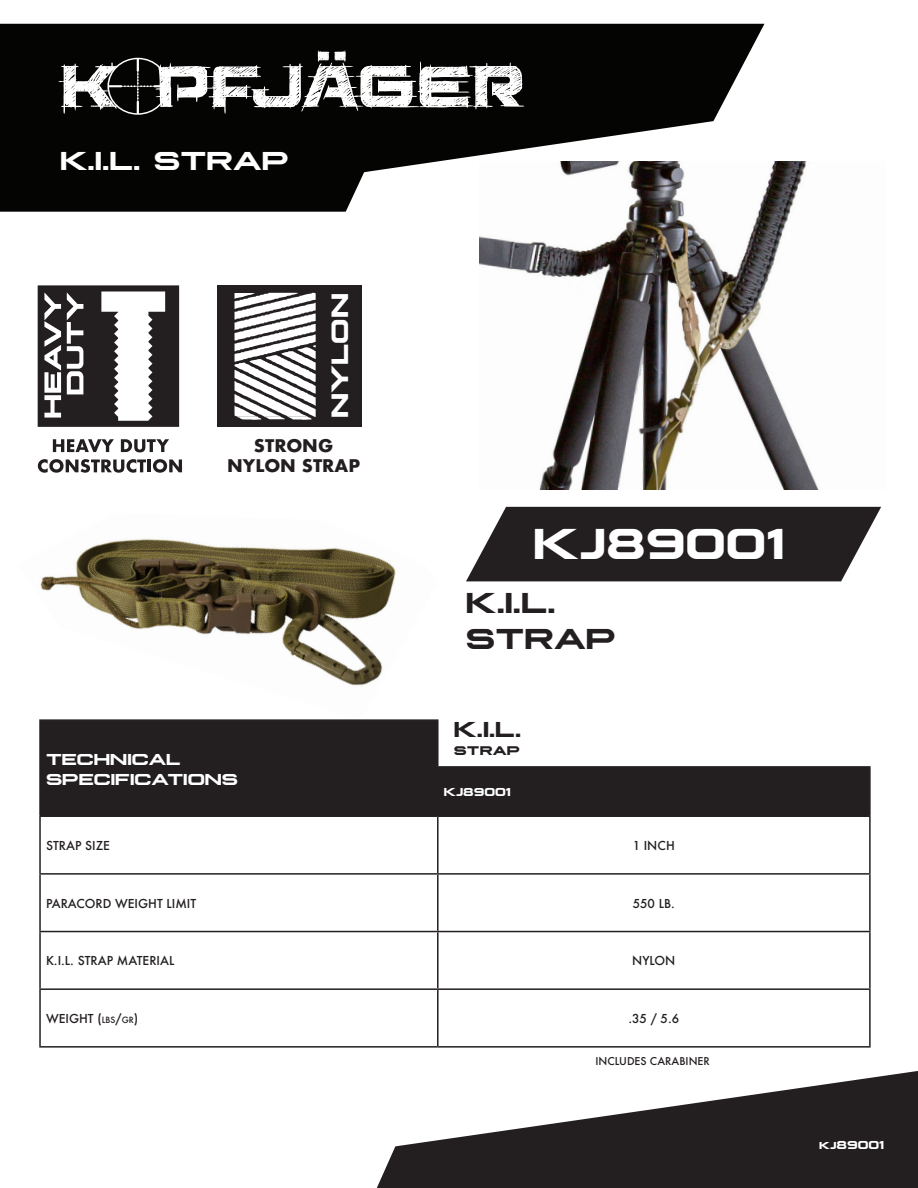
<style>
.page{position:relative;width:918px;height:1188px;background:#fff}
.page>*{position:absolute;margin:0;border:0;box-sizing:border-box;transform-origin:0 0}
.t1{font:700 45px "Plateia";color:#fff}
.t2{font:700 30px "Plateia";color:#231f20}
.t3{font:700 28.2px "Plateia";color:#fff}
.t4{font:700 27px "Plateia";color:#fff}
.t5{font:700 22.5px "Plateia";color:#231f20}
.t6{font:700 16.95px/20.2px "Futura";color:#231f20;text-align:center}
.t7{font:700 16.5px "Plateia";color:#fff}
.t8{font:700 15px "Plateia";color:#231f20}
.t9{font:500 12px "Futura";color:#231f20}
.t10{font:700 12px "Plateia";color:#fff}
.t11{font:500 10.5px "Futura";color:#231f20}
.s1{font-style:inherit}
.s2{font-size:8.4px}
</style>
<div class="page">
<svg style="left:466px;top:507px;width:415px;height:74px;background:#383435"></svg>
<svg style="left:0;top:24px;width:764px;height:188px;fill:#040503"></svg>
<svg style="left:377px;top:1071px;width:541px;height:117px;fill:#231f20"></svg>
<svg style="left:59px;top:50px;width:465px;height:65px"></svg>
<svg style="left:38px;top:285px;width:141px;height:142px"></svg>
<svg style="left:53px;top:439px;width:61px;height:13px"></svg>
<svg style="left:121px;top:439px;width:48px;height:13px"></svg>
<svg style="left:38px;top:459px;width:108px;height:14px"></svg>
<hr style="left:147px;top:460px;width:4px;height:12px;background:#231f20">
<svg style="left:153px;top:459px;width:29px;height:14px"></svg>
<svg style="left:41px;top:721px;width:828px;height:94px;fill:#231f20"></svg>
<hr style="left:39px;top:719px;width:400px;height:2px;background:#231f20">
<hr style="left:39px;top:721px;width:2px;height:46px;background:#231f20">
<hr style="left:437px;top:721px;width:2px;height:45px;background:#231f20">
<hr style="left:39px;top:767px;width:2px;height:48px;background:#231f20">
<hr style="left:437px;top:768px;width:2px;height:47px;background:#231f20">
<hr style="left:869px;top:768px;width:2px;height:47px;background:#231f20">
<hr style="left:39px;top:815px;width:399px;height:2px;background:#231f20">
<hr style="left:39px;top:817px;width:2px;height:56px;background:#231f20">
<hr style="left:438px;top:815px;width:433px;height:2px;background:#231f20">
<hr style="left:437px;top:817px;width:2px;height:56px;background:#231f20">
<hr style="left:869px;top:817px;width:2px;height:56px;background:#231f20">
<hr style="left:39px;top:873px;width:399px;height:2px;background:#231f20">
<hr style="left:39px;top:875px;width:2px;height:56px;background:#231f20">
<hr style="left:438px;top:873px;width:433px;height:2px;background:#231f20">
<hr style="left:437px;top:875px;width:2px;height:56px;background:#231f20">
<hr style="left:869px;top:875px;width:2px;height:56px;background:#231f20">
<hr style="left:39px;top:931px;width:399px;height:1px;background:#231f20">
<hr style="left:39px;top:932px;width:2px;height:56px;background:#231f20">
<hr style="left:438px;top:931px;width:433px;height:1px;background:#231f20">
<hr style="left:437px;top:932px;width:2px;height:56px;background:#231f20">
<hr style="left:869px;top:932px;width:2px;height:56px;background:#231f20">
<hr style="left:39px;top:988px;width:399px;height:2px;background:#231f20">
<hr style="left:39px;top:990px;width:2px;height:56px;background:#231f20">
<hr style="left:438px;top:988px;width:433px;height:2px;background:#231f20">
<hr style="left:437px;top:990px;width:2px;height:56px;background:#231f20">
<hr style="left:869px;top:990px;width:2px;height:56px;background:#231f20">
<hr style="left:39px;top:1046px;width:399px;height:2px;background:#231f20">
<hr style="left:438px;top:1046px;width:433px;height:2px;background:#231f20">
<hr style="left:437px;top:766px;width:434px;height:2px;background:#231f20">
<img style="left:479px;top:162px;width:340px;height:328px">
<img style="left:40px;top:538px;width:356px;height:148px">
<div style="left:218px;top:285px;width:144px;height:142px;background:#231f20"></div>
<svg style="left:235px;top:293px;width:81px;height:127px"></svg>
<p class="t4" style="left:60px;top:145px;width:230px">K.I.L. STRAP</p>
<h3 class="t3" style="left:322px;top:418px;width:127px;rotate:-90deg">nylon</h3>
<h3 class="t6" style="left:227px;top:436px;width:134px">STRONG<br>NYLON STRAP</h3>
<p class="t7" style="left:46px;top:750px;width:136px">TECHNICAL</p>
<p class="t7" style="left:46px;top:769px;width:194px">SPECIFICATIONS</p>
<p class="t1" style="left:533px;top:517px;width:253px">KJ89001</p>
<p class="t2" style="left:466px;top:586px;width:91px">K.I.L.</p>
<p class="t2" style="left:466px;top:622px;width:152px">STRAP</p>
<p class="t5" style="left:454px;top:716px;width:69px">K.I.L.</p>
<p class="t8" style="left:454px;top:741px;width:68px">strap</p>
<p class="t10" style="left:444px;top:785px;width:69px">KJ89001</p>
<p class="t9" style="left:46px;top:837px;width:66px">STRAP SIZE</p>
<p class="t9" style="left:633px;top:837px;width:44px">1 INCH</p>
<p class="t9" style="left:46px;top:895px;width:152px">PARACORD WEIGHT LIMIT</p>
<p class="t9" style="left:633px;top:895px;width:44px">550 LB.</p>
<p class="t9" style="left:46px;top:953px;width:130px">K.I.L. STRAP MATERIAL</p>
<p class="t9" style="left:632px;top:953px;width:45px">NYLON</p>
<p class="t9" style="left:46px;top:1010px;width:94px">WEIGHT <span class="s1">(</span><span class="s2">lbs</span><span class="s1">/</span><span class="s2">gr</span><span class="s1">)</span></p>
<p class="t9" style="left:629px;top:1010px;width:52px">.35 / 5.6</p>
<p class="t11" style="left:595px;top:1054px;width:116px">INCLUDES CARABINER</p>
<p class="t10" style="left:819px;top:1138px;width:67px">kj89001</p>
</div>
